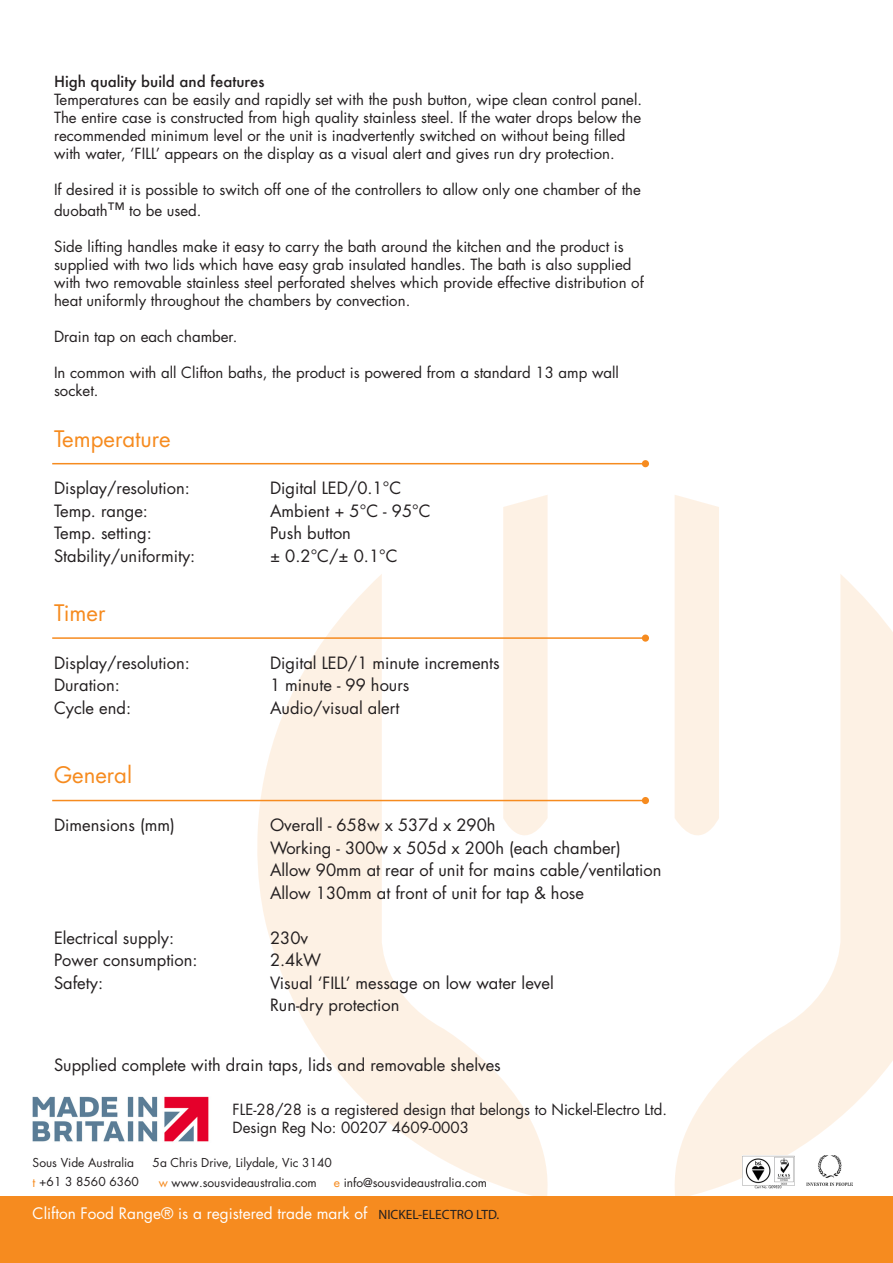
<style>
.page{position:relative;width:893px;height:1263px;background:#fff}
.page>*{position:absolute;margin:0;border:0;box-sizing:border-box;transform-origin:0 0}
.t1{font:22.2px "Futura LT";color:#f68b1f}
.t2{font:16.5px/22.5px "Futura LT";color:#231f20}
.t3{font:15.45px "Futura LT";color:#fff}
.t4{font:15px/18px "Futura LT";color:#231f20}
.t5{font:500 15px "Futura";color:#231f20}
.t6{font:13.5px "Myriad Pro";color:#231f20}
.t7{font:12px "Futura LT";color:#231f20}
.s1{font-size:18px}
.s2{color:#f68b1f}
</style>
<div class="page">
<svg style="left:675px;top:574px;width:218px;height:622px"></svg>
<svg style="left:257px;top:574px;width:300px;height:622px"></svg>
<svg style="left:503px;top:495px;width:45px;height:362px;background:#fdf2e6"></svg>
<svg style="left:675px;top:495px;width:44px;height:362px;background:#fdf2e6"></svg>
<hr style="left:52px;top:463px;width:593px;height:1px;background:#f68b1f">
<div style="left:642px;top:460px;width:7px;height:7px;background:#f68b1f;border-radius:50%"></div>
<hr style="left:52px;top:637px;width:593px;height:2px;background:#f68b1f">
<div style="left:642px;top:634px;width:7px;height:8px;background:#f68b1f;border-radius:50%"></div>
<hr style="left:52px;top:800px;width:593px;height:1px;background:#f68b1f">
<div style="left:642px;top:797px;width:7px;height:7px;background:#f68b1f;border-radius:50%"></div>
<div style="left:0;top:1196px;width:893px;height:67px;background:#f68b1f"></div>
<img style="left:807px;top:1156px;width:45px;height:29px">
<img style="left:32px;top:1096px;width:177px;height:46px">
<img style="left:742px;top:1155px;width:53px;height:33px">
<p class="t5" style="left:54px;top:71px;width:212px">High quality build and features</p>
<p class="t4" style="left:54px;top:90px;width:590px">Temperatures can be easily and rapidly set with the push button, wipe clean control panel.</p>
<p class="t4" style="left:54px;top:108px;width:589px">The entire case is constructed from high quality stainless steel. If the water drops below the</p>
<p class="t4" style="left:54px;top:126px;width:573px">recommended minimum level or the unit is inadvertently switched on without being filled with water, ‘FILL’ appears on the display as a visual alert and gives run dry protection.</p>
<p class="t4" style="left:54px;top:180px;width:588px">If desired it is possible to switch off one of the controllers to allow only one chamber of the</p>
<p class="t4" style="left:54px;top:202px;width:149px">duobath<span class="s1">™</span> to be used.</p>
<p class="t4" style="left:54px;top:238px;width:571px">Side lifting handles make it easy to carry the bath around the kitchen and the product is</p>
<p class="t4" style="left:54px;top:256px;width:591px">supplied with two lids which have easy grab insulated handles. The bath is also supplied with two removable stainless steel perforated shelves which provide effective distribution of heat uniformly throughout the chambers by convection.</p>
<p class="t4" style="left:54px;top:328px;width:185px">Drain tap on each chamber.</p>
<p class="t4" style="left:54px;top:364px;width:566px">In common with all Clifton baths, the product is powered from a standard 13 amp wall socket.</p>
<p class="t1" style="left:54px;top:424px;width:118px">Temperature</p>
<p class="t2" style="left:54px;top:477px;width:137px">Display/resolution:</p>
<p class="t2" style="left:270px;top:477px;width:133px">Digital LED/0.1°C</p>
<p class="t2" style="left:54px;top:500px;width:96px">Temp. range:</p>
<p class="t2" style="left:270px;top:500px;width:162px">Ambient + 5°C - 95°C</p>
<p class="t2" style="left:54px;top:522px;width:99px">Temp. setting:</p>
<p class="t2" style="left:270px;top:522px;width:82px">Push button</p>
<p class="t2" style="left:54px;top:545px;width:143px">Stability/uniformity:</p>
<p class="t2" style="left:270px;top:545px;width:129px">± 0.2°C/± 0.1°C</p>
<p class="t1" style="left:54px;top:599px;width:53px">Timer</p>
<p class="t2" style="left:54px;top:652px;width:137px">Display/resolution:</p>
<p class="t2" style="left:270px;top:652px;width:231px">Digital LED/1 minute increments</p>
<p class="t2" style="left:54px;top:674px;width:68px">Duration:</p>
<p class="t2" style="left:270px;top:674px;width:141px">1 minute - 99 hours</p>
<p class="t2" style="left:54px;top:697px;width:79px">Cycle end:</p>
<p class="t2" style="left:270px;top:697px;width:131px">Audio/visual alert</p>
<p class="t1" style="left:54px;top:761px;width:80px">General</p>
<p class="t2" style="left:54px;top:814px;width:122px">Dimensions (mm)</p>
<p class="t2" style="left:270px;top:814px;width:352px">Overall - 658w x 537d x 290h<br>Working - 300w x 505d x 200h (each chamber)</p>
<p class="t2" style="left:270px;top:859px;width:393px">Allow 90mm at rear of unit for mains cable/ventilation</p>
<p class="t2" style="left:270px;top:881px;width:316px">Allow 130mm at front of unit for tap &amp; hose</p>
<p class="t2" style="left:54px;top:926px;width:122px">Electrical supply:</p>
<p class="t2" style="left:270px;top:926px;width:40px">230v</p>
<p class="t2" style="left:54px;top:949px;width:145px">Power consumption:</p>
<p class="t2" style="left:270px;top:949px;width:53px">2.4kW</p>
<p class="t2" style="left:54px;top:971px;width:51px">Safety:</p>
<p class="t2" style="left:270px;top:971px;width:285px">Visual ‘FILL’ message on low water level</p>
<p class="t2" style="left:270px;top:994px;width:131px">Run-dry protection</p>
<p class="t2" style="left:54px;top:1053px;width:448px">Supplied complete with drain taps, lids and removable shelves</p>
<p class="t4" style="left:233px;top:1100px;width:436px">FLE-28/28 is a registered design that belongs to Nickel-Electro Ltd.</p>
<p class="t4" style="left:233px;top:1118px;width:238px">Design Reg No: 00207 4609-0003</p>
<p class="t7" style="left:33px;top:1154px;width:103px">Sous Vide Australia</p>
<p class="t7" style="left:153px;top:1154px;width:181px">5a Chris Drive, Lilydale, Vic 3140</p>
<p class="t7" style="left:33px;top:1174px;width:108px"><span class="s2">t</span> +61 3 8560 6360</p>
<p class="t7" style="left:159px;top:1175px;width:160px"><span class="s2">w</span> www.sousvideaustralia.com</p>
<p class="t7" style="left:334px;top:1175px;width:155px"><span class="s2">e</span> info@sousvideaustralia.com</p>
<p class="t3" style="left:33px;top:1203px;width:336px">Clifton Food Range® is a registered trade mark of</p>
<p class="t6" style="left:379px;top:1206px;width:122px">NICKEL-ELECTRO LTD.</p>
</div>
